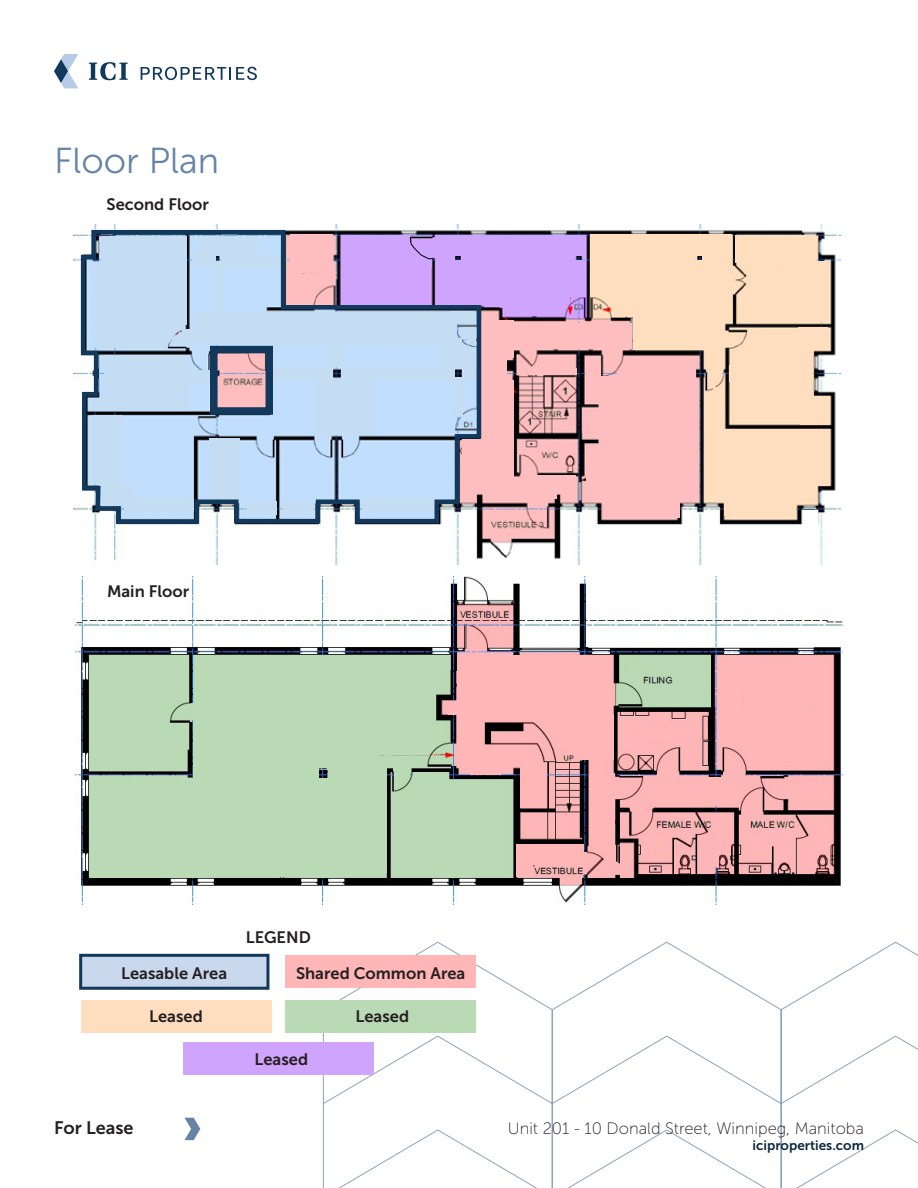
<style>
.page{position:relative;width:918px;height:1188px;background:#fff}
.page>*{position:absolute;margin:0;border:0;box-sizing:border-box;transform-origin:0 0}
.t1{font:36px "Museo Sans 300";color:#6685a6}
.t2{font:18px "Museo Sans 700";color:#241f21}
.t3{font:16.5px "Museo Sans 700";color:#241f21}
.t4{font:16.5px "Museo Sans 100";color:#241f21}
.t5{font:13.5px "Museo Sans 700";color:#0d293d}
</style>
<div class="page">
<svg style="left:323px;top:942px;width:595px;height:246px"></svg>
<svg style="left:54px;top:54px;width:24px;height:34px"></svg>
<svg style="left:89px;top:62px;width:39px;height:18px"></svg>
<svg style="left:141px;top:67px;width:116px;height:13px"></svg>
<svg style="left:185px;top:1118px;width:15px;height:22px"></svg>
<img style="left:74px;top:224px;width:766px;height:340px">
<img style="left:76px;top:576px;width:766px;height:329px">
<div style="left:79px;top:954px;width:190px;height:36px;background:#cad8ed;border:3px solid #12385c"></div>
<div style="left:81px;top:1000px;width:190px;height:33px;background:#ffdebf"></div>
<div style="left:286px;top:1000px;width:190px;height:33px;background:#badab5"></div>
<div style="left:286px;top:955px;width:190px;height:33px;background:#feb6b7"></div>
<div style="left:586px;top:453px;width:48px;height:38px;background:#febebf"></div>
<div style="left:626px;top:356px;width:70px;height:143px;background:#febebf"></div>
<div style="left:603px;top:480px;width:76px;height:38px;background:#febebf"></div>
<div style="left:600px;top:376px;width:48px;height:73px;background:#febebf"></div>
<div style="left:587px;top:362px;width:13px;height:39px;background:#febebf"></div>
<div style="left:618px;top:371px;width:14px;height:8px;background:#febebf"></div>
<div style="left:462px;top:440px;width:52px;height:38px;background:#febebf"></div>
<div style="left:482px;top:321px;width:32px;height:37px;background:#febebf"></div>
<div style="left:482px;top:356px;width:25px;height:38px;background:#febebf"></div>
<div style="left:482px;top:380px;width:32px;height:62px;background:#febebf"></div>
<div style="left:519px;top:324px;width:113px;height:25px;background:#febebf"></div>
<div style="left:519px;top:368px;width:58px;height:7px;background:#febebf"></div>
<div style="left:528px;top:475px;width:48px;height:17px;background:#febebf"></div>
<div style="left:483px;top:482px;width:74px;height:17px;background:#febebf"></div>
<div style="left:439px;top:261px;width:109px;height:45px;background:#cfa4fd"></div>
<div style="left:507px;top:278px;width:56px;height:38px;background:#cfa4fd"></div>
<div style="left:462px;top:238px;width:112px;height:38px;background:#cfa4fd"></div>
<div style="left:436px;top:235px;width:149px;height:20px;background:#cfa4fd"></div>
<div style="left:553px;top:261px;width:32px;height:36px;background:#cfa4fd"></div>
<div style="left:538px;top:267px;width:32px;height:36px;background:#cfa4fd"></div>
<div style="left:590px;top:234px;width:106px;height:63px;background:#ffdebf"></div>
<div style="left:612px;top:261px;width:119px;height:56px;background:#ffdebf"></div>
<div style="left:634px;top:307px;width:90px;height:42px;background:#ffdebf"></div>
<div style="left:702px;top:254px;width:30px;height:17px;background:#ffdebf"></div>
<div style="left:693px;top:234px;width:39px;height:21px;background:#ffdebf"></div>
<div style="left:736px;top:235px;width:80px;height:27px;background:#ffdebf"></div>
<div style="left:798px;top:262px;width:30px;height:60px;background:#ffdebf"></div>
<div style="left:705px;top:347px;width:19px;height:21px;background:#ffdebf"></div>
<div style="left:729px;top:365px;width:84px;height:17px;background:#ffdebf"></div>
<div style="left:798px;top:328px;width:30px;height:22px;background:#ffdebf"></div>
<div style="left:800px;top:396px;width:29px;height:28px;background:#ffdebf"></div>
<div style="left:710px;top:429px;width:119px;height:56px;background:#ffdebf"></div>
<div style="left:705px;top:392px;width:14px;height:37px;background:#ffdebf"></div>
<div style="left:708px;top:365px;width:13px;height:14px;background:#ffdebf"></div>
<svg style="left:713px;top:379px;width:5px;height:13px"></svg>
<div style="left:712px;top:482px;width:101px;height:17px;background:#ffdebf"></div>
<div style="left:724px;top:499px;width:71px;height:17px;background:#ffdebf"></div>
<div style="left:457px;top:655px;width:155px;height:65px;background:#feb6b7"></div>
<div style="left:581px;top:714px;width:33px;height:46px;background:#feb6b7"></div>
<div style="left:448px;top:701px;width:22px;height:13px;background:#feb6b7"></div>
<div style="left:470px;top:750px;width:30px;height:24px;background:#feb6b7"></div>
<div style="left:521px;top:768px;width:25px;height:40px;background:#feb6b7"></div>
<div style="left:590px;top:773px;width:25px;height:73px;background:#feb6b7"></div>
<div style="left:516px;top:845px;width:17px;height:32px;background:#feb6b7"></div>
<div style="left:529px;top:845px;width:54px;height:20px;background:#feb6b7"></div>
<hr style="left:583px;top:852px;width:3px;height:21px;background:#feb6b7">
<div style="left:639px;top:727px;width:61px;height:13px;background:#feb6b7"></div>
<div style="left:744px;top:688px;width:63px;height:26px;background:#feb6b7"></div>
<div style="left:705px;top:778px;width:17px;height:28px;background:#feb6b7"></div>
<hr style="left:715px;top:813px;width:4px;height:54px;background:#feb6b7">
<div style="left:657px;top:773px;width:22px;height:5px;background:#feb6b7"></div>
<div style="left:724px;top:772px;width:21px;height:5px;background:#feb6b7"></div>
<div style="left:193px;top:723px;width:126px;height:154px;background:#badab5"></div>
<div style="left:311px;top:656px;width:119px;height:99px;background:#badab5"></div>
<div style="left:319px;top:753px;width:60px;height:15px;background:#badab5"></div>
<div style="left:328px;top:760px;width:59px;height:113px;background:#badab5"></div>
<div style="left:314px;top:778px;width:21px;height:99px;background:#badab5"></div>
<div style="left:91px;top:778px;width:113px;height:99px;background:#badab5"></div>
<div style="left:191px;top:703px;width:22px;height:17px;background:#badab5"></div>
<div style="left:443px;top:780px;width:21px;height:97px;background:#badab5"></div>
<div style="left:413px;top:773px;width:35px;height:8px;background:#badab5"></div>
<div style="left:394px;top:765px;width:16px;height:11px;background:#badab5"></div>
<svg style="left:79px;top:228px;width:404px;height:298px;background:#b4c2df"></svg>
<div style="left:184px;top:1042px;width:190px;height:33px;background:#cfa4fd"></div>
<h1 class="t1" style="left:54px;top:141px;width:167px">Floor Plan</h1>
<p class="t3" style="left:107px;top:195px;width:104px">Second Floor</p>
<p class="t3" style="left:107px;top:583px;width:84px">Main Floor</p>
<p class="t3" style="left:246px;top:928px;width:67px">LEGEND</p>
<p class="t3" style="left:121px;top:964px;width:107px">Leasable Area</p>
<p class="t3" style="left:296px;top:964px;width:171px">Shared Common Area</p>
<p class="t3" style="left:149px;top:1007px;width:55px">Leased</p>
<p class="t3" style="left:356px;top:1007px;width:55px">Leased</p>
<p class="t3" style="left:255px;top:1050px;width:55px">Leased</p>
<p class="t2" style="left:54px;top:1118px;width:81px">For Lease</p>
<p class="t4" style="left:508px;top:1120px;width:358px">Unit 201 - 10 Donald Street, Winnipeg, Manitoba</p>
<p class="t5" style="left:753px;top:1138px;width:113px">iciproperties.com</p>
</div>
